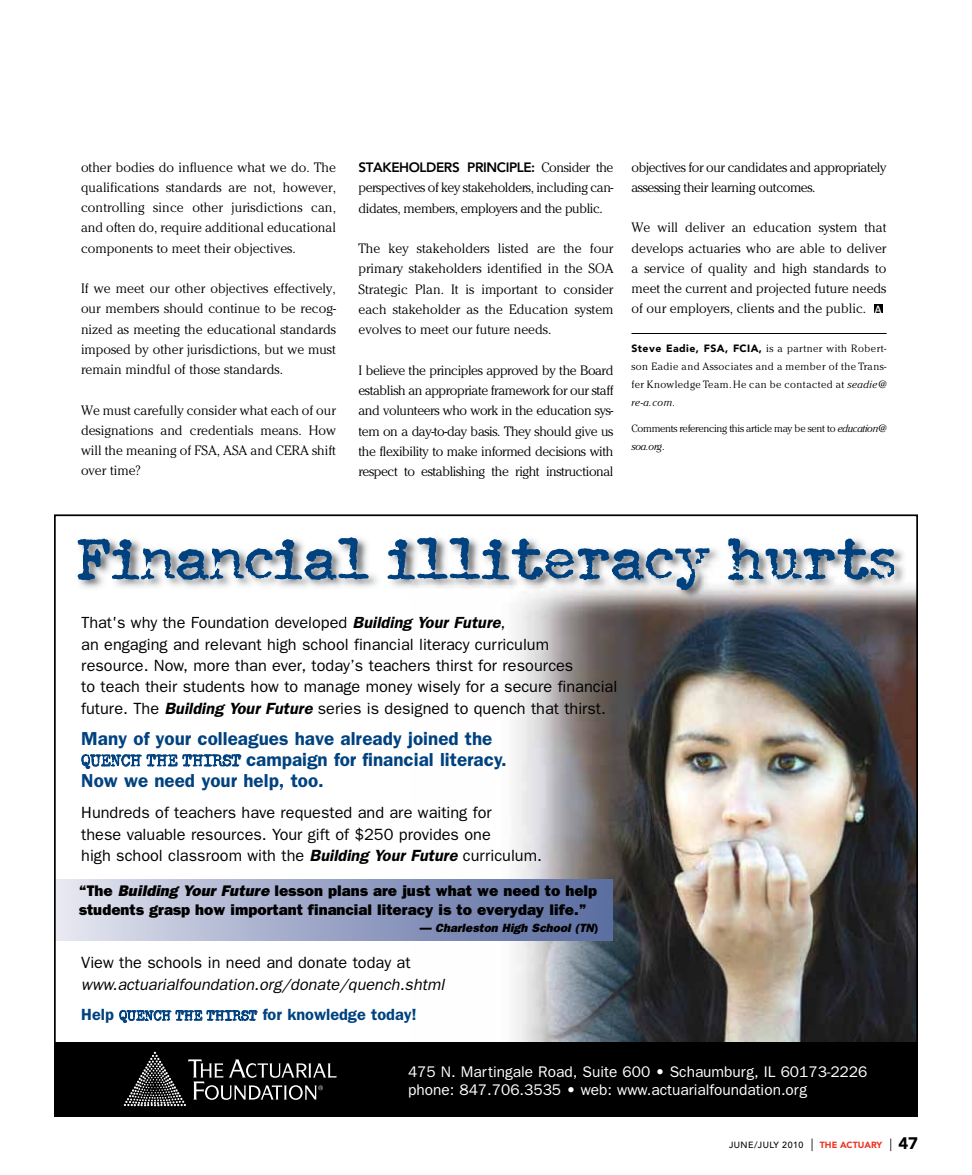
<style>
.page{position:relative;width:972px;height:1175px;background:#fff}
.page>*{position:absolute;margin:0;border:0;box-sizing:border-box;transform-origin:0 0}
.t1{font:65.1px "Schmutz ICG Corroded";letter-spacing:.01em;color:#004280}
.t2{font:600 18.9px/21.5px "Franklin Gothic";color:#004280}
.t3{font:16.35px/21.5px "Franklin Gothic";color:#000}
.t4{font:italic 16.35px/30.8px "Franklin Gothic";color:#000}
.t5{font:800 15.45px/18.9px "Franklin Gothic";color:#000}
.t6{font:15.45px/18.5px "Franklin Gothic";color:#fff}
.t7{font:300 13.5px/20.2px "Cheltenham Std";color:#000;text-align:justify}
.t8{font:300 13.5px/20.2px "Cheltenham Std";letter-spacing:-.03em;color:#000}
.t9{font:800 13.5px "Avenir";letter-spacing:-.03em;color:#000}
.t10{font:italic 800 12px "Franklin Gothic";color:#000}
.t11{font:300 10.5px/18px "Cheltenham Std";letter-spacing:.02em;color:#000;text-align:justify}
.t12{font:300 10.5px/18px "Cheltenham Std";letter-spacing:-.03em;color:#000}
.t13{font:900 10.5px "Avenir";letter-spacing:.04em;color:#000}
.t14{font:500 8.85px "Avenir";letter-spacing:.05em;color:#000}
.s1{font-family:"Cheltenham Std";font-weight:300}
.s2{font-family:"The Mix B6";font-weight:600;font-size:10.8px;color:#fff}
.s3{font-family:"Avenir";font-weight:900}
.s4{font-style:italic}
.s5{font-weight:600;font-style:italic}
.s6{font-family:"Schmutz ICG Corroded";font-weight:400}
.s7{font-style:normal}
.s8{font-weight:600;font-style:normal;color:#004280}
.s9{font-family:"Schmutz ICG Corroded";font-style:normal;color:#004280}
.s10{font-weight:400;font-size:12.6px}
.s11{font-weight:900;color:#ee3524}
.s12{font-weight:900;font-size:16.65px}
</style>
<div class="page">
<img style="left:410px;top:619px;width:505px;height:422px">
<div style="left:54px;top:1041px;width:864px;height:75px;background:#000"></div>
<svg style="left:124px;top:1051px;width:212px;height:55px"></svg>
<svg style="left:81px;top:754px;width:161px;height:15px"></svg>
<svg style="left:119px;top:1009px;width:139px;height:14px"></svg>
<img style="left:370px;top:548px;width:545px;height:71px">
<img style="left:370px;top:616px;width:25px;height:3px">
<img style="left:411px;top:617px;width:66px;height:2px">
<svg style="left:77px;top:537px;width:293px;height:82px"></svg>
<svg style="left:387px;top:537px;width:324px;height:72px"></svg>
<svg style="left:727px;top:538px;width:169px;height:71px"></svg>
<div style="left:54px;top:879px;width:558px;height:61px;background:linear-gradient(to right,#e2e3ef,#56699e)"></div>
<div style="left:874px;top:304px;width:9px;height:9px;background:#000"></div>
<hr style="left:632px;top:333px;width:255px;height:1px;background:#000">
<p class="t7" style="left:81px;top:157px;width:257px">other bodies do influence what we do. The qualifications standards are not, however, controlling since other jurisdictions can, and often do, require additional educational components to meet their objectives.</p>
<p class="t7" style="left:81px;top:278px;width:257px">If we meet our other objectives effectively, our members should continue to be recog&shy;nized as meeting the educational standards imposed by other jurisdictions, but we must remain mindful of those standards.</p>
<p class="t7" style="left:81px;top:400px;width:257px">We must carefully consider what each of our designations and credentials means. How will the meaning of FSA, ASA and CERA shift over time?</p>
<p class="t9" style="left:359px;top:159px;width:256px">STAKEHOLDERS PRINCIPLE: <span class="s1">Consider the</span></p>
<p class="t8" style="left:359px;top:178px;width:257px">perspectives of key stakeholders, including can&shy;didates, members, employers and the public.</p>
<p class="t7" style="left:359px;top:238px;width:257px">The key stakeholders listed are the four primary stakeholders identified in the SOA Strategic Plan. It is important to consider each stakeholder as the Education system evolves to meet our future needs.</p>
<p class="t7" style="left:359px;top:360px;width:257px">I believe the principles approved by the Board establish an appropriate framework for our staff and volunteers who work in the education sys&shy;tem on a day-to-day basis. They should give us the flexibility to make informed decisions with respect to establishing the right instructional</p>
<p class="t8" style="left:632px;top:157px;width:257px">objectives for our candidates and appropriately assessing their learning outcomes.</p>
<p class="t7" style="left:632px;top:217px;width:257px">We will deliver an education system that develops actuaries who are able to deliver a service of quality and high standards to meet the current and projected future needs of our employers, clients and the public. <span class="s2">A</span></p>
<p class="t13" style="left:632px;top:342px;width:116px">Steve Eadie, FSA, FCIA</p>
<p class="t11" style="left:631px;top:339px;width:257px;text-indent:128px"><span class="s3">,</span> is a partner with Robert&shy;son Eadie and Associates and a member of the Trans&shy;fer Knowledge Team. He can be contacted at <span class="s4">seadie@ re-a.com.</span></p>
<p class="t12" style="left:631px;top:419px;width:257px">Comments referencing this article may be sent to <span class="s4">education@ soa.org</span>.</p>
<h1 class="t1" style="left:77px;top:524px;width:820px">Financial illiteracy hurts</h1>
<p class="t3" style="left:81px;top:611px;width:538px">That's why the Foundation developed <span class="s5">Building Your Future</span>,<br>an engaging and relevant high school financial literacy curriculum resource. Now, more than ever, today’s teachers thirst for resources<br>to teach their students how to manage money wisely for a secure financial future. The <span class="s5">Building Your Future</span>series is designed to quench that thirst.</p>
<h2 class="t2" style="left:81px;top:726px;width:427px">Many of your colleagues have already joined the<br><span class="s6">QUENCH THE THIRST</span> campaign for financial literacy.<br>Now we need your help, too.</h2>
<p class="t3" style="left:81px;top:801px;width:462px">Hundreds of teachers have requested and are waiting for<br>these valuable resources. Your gift of $250 provides one<br>high school classroom with the <span class="s5">Building Your Future</span> curriculum.</p>
<p class="t5" style="left:79px;top:881px;width:520px">“The <span class="s4">Building Your Future</span>lesson plans are just what we need to help students grasp how important financial literacy is to everyday life.”</p>
<p class="t10" style="left:419px;top:921px;width:180px">— Charleston High School (TN<span class="s7">)</span></p>
<p class="t3" style="left:81px;top:951px;width:331px">View the schools in need and donate today at</p>
<p class="t4" style="left:81px;top:968px;width:368px">www.actuarialfoundation.org/donate/quench.shtml<br><span class="s8">Help</span> <span class="s9">QUENCH THE THIRST</span> <span class="s8">for knowledge today!</span></p>
<p class="t6" style="left:408px;top:1062px;width:461px">475 N. Martingale Road, Suite 600 • Schaumburg, IL 60173-2226 phone: 847.706.3535 • web: www.actuarialfoundation.org</p>
<p class="t14" style="left:729px;top:1139px;width:190px">JUNE/JULY 2010 <span class="s10">|</span> <span class="s11">The Actuary</span> <span class="s10">|</span> <span class="s12">47</span></p>
</div>
